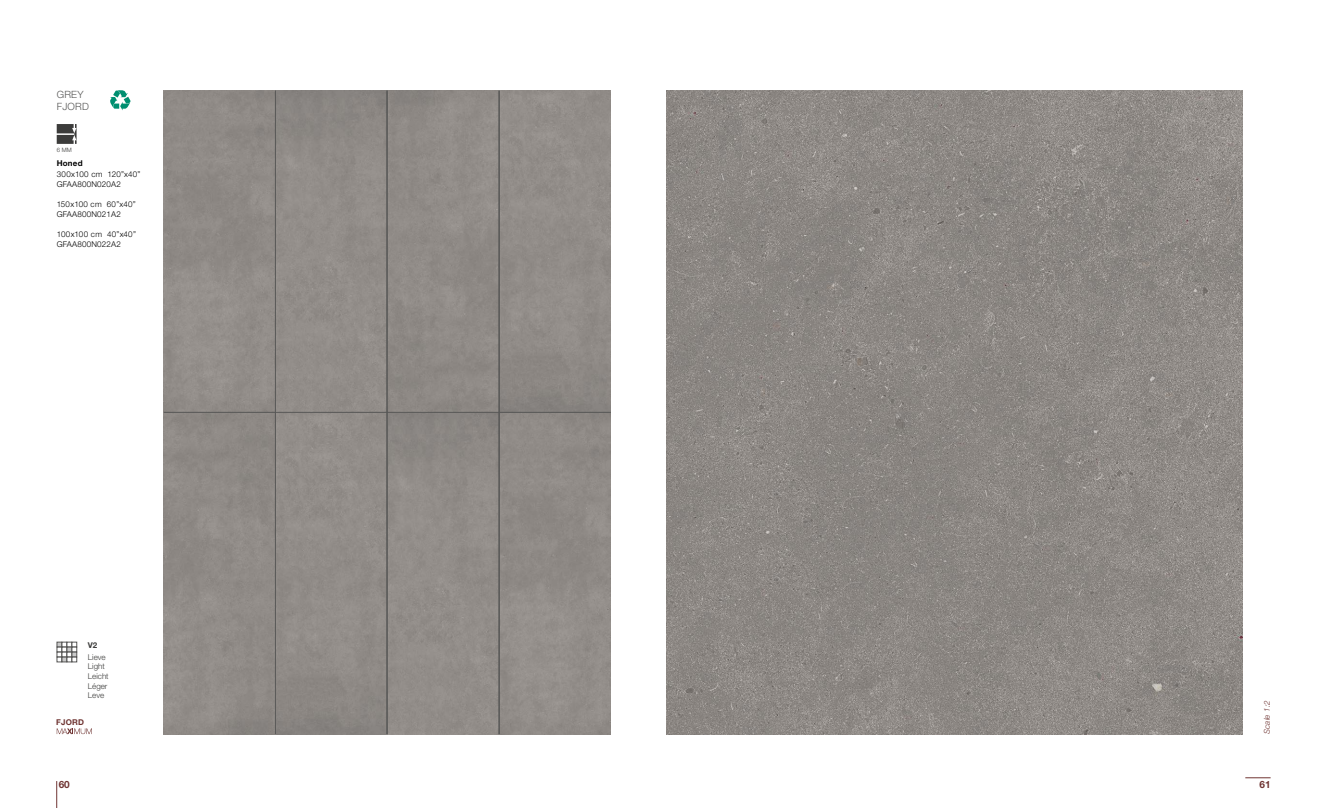
<style>
.page{position:relative;width:1333px;height:808px;background:#fff}
.page>*{position:absolute;margin:0;border:0;box-sizing:border-box;transform-origin:0 0}
.t1{font:300 10px/12px "Helvetica Neue LT Std";letter-spacing:.025em;color:#575756}
.t2{font:700 10px "Helvetica Neue LT Std";color:#6f3432}
.t3{font:300 8px/10px "Helvetica Neue LT Std";letter-spacing:.025em;color:#000}
.t4{font:300 8px/9.6px "Helvetica Neue LT Std";color:#3c3c3b}
.t5{font:italic 300 8px "Helvetica Neue LT Std";color:#6f3432}
.t6{font:700 8px "Helvetica Neue LT Std";letter-spacing:.025em;color:#000}
.t7{font:700 8px "Helvetica Neue LT Std";letter-spacing:.025em;color:#6f3432}
.t8{font:700 8px "Helvetica Neue LT Std";color:#3c3c3b}
.t9{font:300 6px "Helvetica Neue LT Std";color:#3c3c3b}
</style>
<div class="page">
<div style="left:164px;top:91px;width:447px;height:643px;background:#918c88"></div>
<svg style="left:57px;top:124px;width:20px;height:20px"></svg>
<img style="left:666px;top:91px;width:576px;height:643px">
<hr style="left:275px;top:91px;width:1px;height:643px;background:#575756">
<hr style="left:499px;top:91px;width:1px;height:643px;background:#575756">
<hr style="left:387px;top:91px;width:1px;height:643px;background:#575756">
<hr style="left:164px;top:412px;width:447px;height:1px;background:#575756">
<svg style="left:57px;top:728px;width:35px;height:6px"></svg>
<svg style="left:57px;top:642px;width:20px;height:20px"></svg>
<svg style="left:110px;top:90px;width:20px;height:20px"></svg>
<svg style="left:1245px;top:777px;width:25px;height:1px"></svg>
<svg style="left:57px;top:781px;width:1px;height:27px"></svg>
<p class="t1" style="left:57px;top:88px;width:34px">GREY<br>FJORD</p>
<p class="t9" style="left:57px;top:146px;width:16px">6 MM</p>
<p class="t6" style="left:57px;top:159px;width:27px">Honed</p>
<p class="t3" style="left:57px;top:168px;width:85px">300x100 cm 120”x40”<br>GFAA800N020A2</p>
<p class="t3" style="left:57px;top:198px;width:81px">150x100 cm 60”x40”<br>GFAA800N021A2</p>
<p class="t3" style="left:57px;top:228px;width:81px">100x100 cm 40”x40”<br>GFAA800N022A2</p>
<p class="t8" style="left:88px;top:640px;width:11px">V2</p>
<p class="t4" style="left:88px;top:652px;width:22px">Lieve<br>Light<br>Leicht<br>Léger<br>Leve</p>
<p class="t7" style="left:56px;top:717px;width:29px">FJORD</p>
<p class="t5" style="left:1262px;top:734px;width:35px;rotate:-90deg">Scale 1:2</p>
<p class="t2" style="left:59px;top:778px;width:13px">60</p>
<p class="t2" style="left:1259px;top:778px;width:13px">61</p>
</div>
